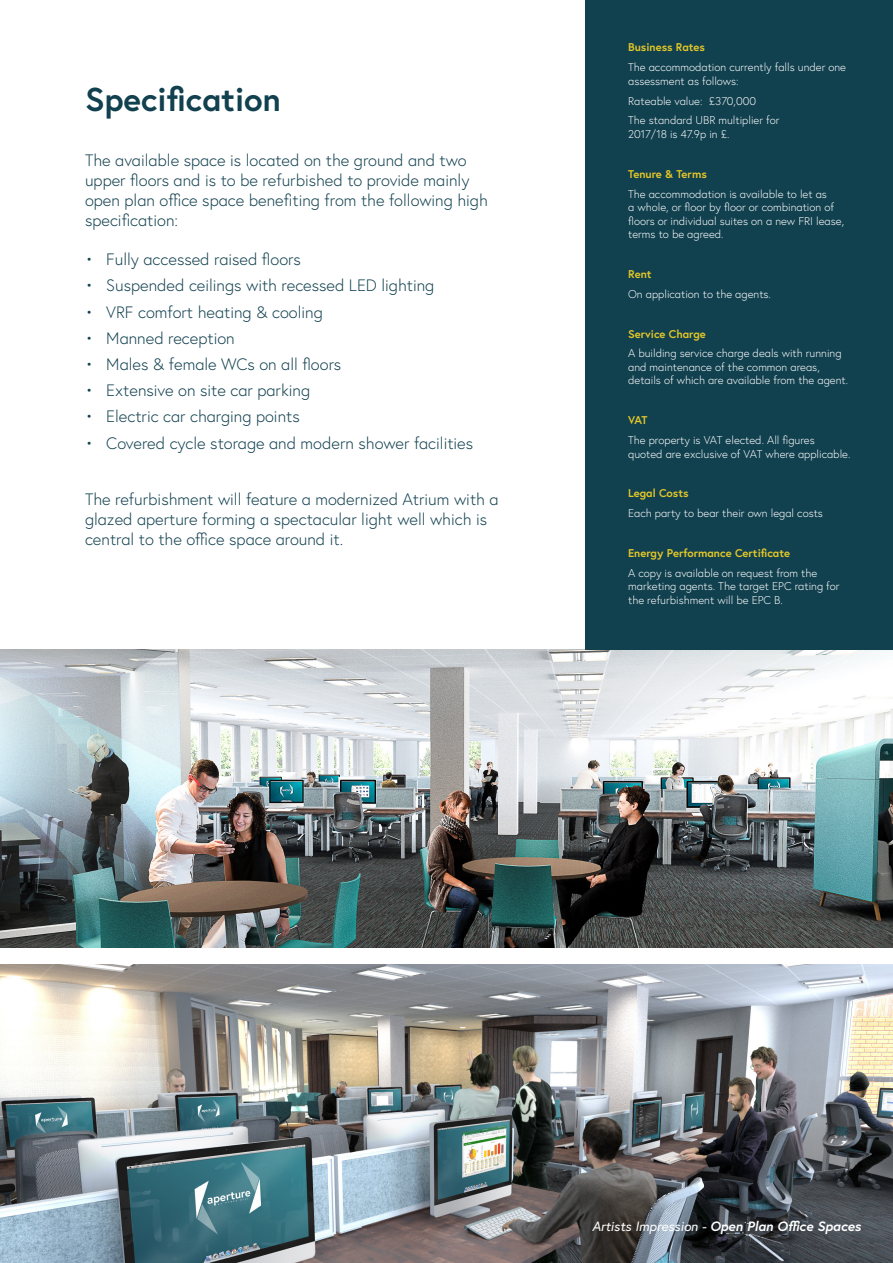
<style>
.page{position:relative;width:893px;height:1263px;background:#fff}
.page>*{position:absolute;margin:0;border:0;box-sizing:border-box;transform-origin:0 0}
.t1{font:700 33px "Europa";color:#11404f}
.t2{font:300 16.5px/19.8px "Europa";color:#11404f}
.t3{font:italic 700 13.5px "Europa";color:#fff}
.t4{font:300 11.25px/13.5px "Europa";color:#fff}
.t5{font:700 11.25px "Europa";color:#e4c728}
.s1{font-weight:400}
</style>
<div class="page">
<img style="left:0;top:965px;width:893px;height:298px">
<img style="left:0;top:649px;width:893px;height:299px">
<div style="left:586px;top:0;width:307px;height:649px;background:#11404f"></div>
<h1 class="t1" style="left:85px;top:77px;width:197px">Specification</h1>
<h2 class="t2" style="left:85px;top:150px;width:404px">The available space is located on the ground and two upper floors and is to be refurbished to provide mainly open plan office space benefiting from the following high specification:</h2>
<h2 class="t2" style="left:85px;top:249px;width:217px">• Fully accessed raised floors</h2>
<h2 class="t2" style="left:85px;top:276px;width:351px">• Suspended ceilings with recessed LED lighting</h2>
<h2 class="t2" style="left:85px;top:302px;width:239px">• VRF comfort heating &amp; cooling</h2>
<h2 class="t2" style="left:85px;top:328px;width:151px">• Manned reception</h2>
<h2 class="t2" style="left:85px;top:354px;width:258px">• Males &amp; female WCs on all floors</h2>
<h2 class="t2" style="left:85px;top:380px;width:227px">• Extensive on site car parking</h2>
<h2 class="t2" style="left:85px;top:406px;width:216px">• Electric car charging points</h2>
<h2 class="t2" style="left:85px;top:433px;width:390px">• Covered cycle storage and modern shower facilities</h2>
<h2 class="t2" style="left:85px;top:489px;width:415px">The refurbishment will feature a modernized Atrium with a glazed aperture forming a spectacular light well which is central to the office space around it.</h2>
<p class="t5" style="left:628px;top:40px;width:78px">Business Rates</p>
<p class="t4" style="left:628px;top:60px;width:219px">The accommodation currently falls under one assessment as follows:</p>
<p class="t4" style="left:628px;top:91px;width:153px;line-height:20px">Rateable value: £370,000<br>The standard UBR multiplier for</p>
<p class="t4" style="left:628px;top:127px;width:103px">2017/18 is 47.9p in £.</p>
<p class="t5" style="left:628px;top:166px;width:80px">Tenure &amp; Terms</p>
<p class="t4" style="left:628px;top:187px;width:217px">The accommodation is available to let as<br>a whole, or floor by floor or combination of floors or individual suites on a new FRI lease, terms to be agreed.</p>
<p class="t5" style="left:628px;top:266px;width:25px">Rent</p>
<p class="t4" style="left:628px;top:287px;width:144px">On application to the agents.</p>
<p class="t5" style="left:628px;top:326px;width:79px">Service Charge</p>
<p class="t4" style="left:628px;top:347px;width:221px">A building service charge deals with running and maintenance of the common areas, details of which are available from the agent.</p>
<p class="t5" style="left:628px;top:412px;width:21px">VAT</p>
<p class="t4" style="left:628px;top:433px;width:224px">The property is VAT elected. All figures quoted are exclusive of VAT where applicable.</p>
<p class="t5" style="left:628px;top:486px;width:62px">Legal Costs</p>
<p class="t4" style="left:628px;top:506px;width:196px">Each party to bear their own legal costs</p>
<p class="t5" style="left:628px;top:545px;width:163px">Energy Performance Certificate</p>
<p class="t4" style="left:628px;top:566px;width:213px">A copy is available on request from the marketing agents. The target EPC rating for the refurbishment will be EPC B.</p>
<p class="t3" style="left:592px;top:1217px;width:270px"><span class="s1">Artists Impression -</span> Open Plan Office Spaces</p>
</div>
